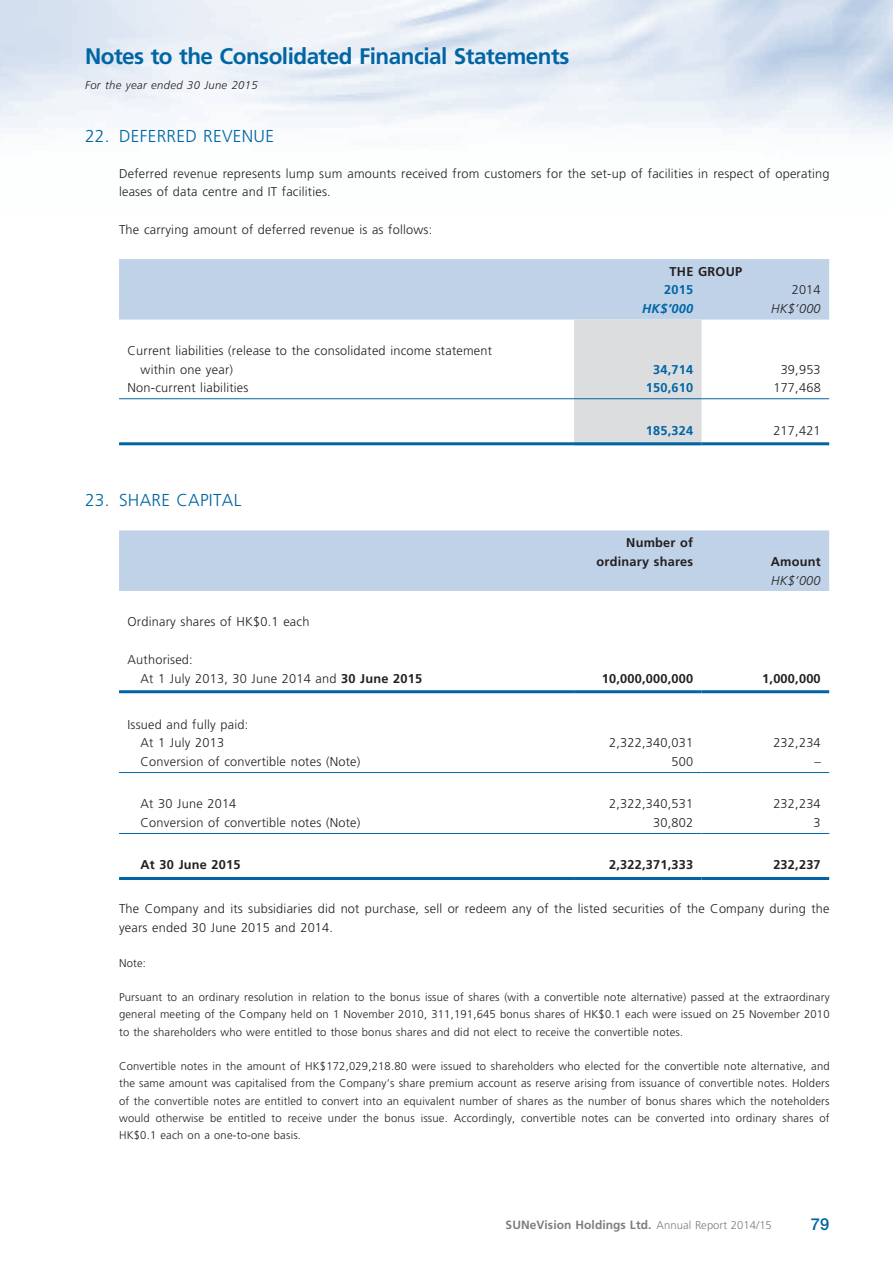
<style>
.page{position:relative;width:893px;height:1263px;background:#fff}
.page>*{position:absolute;margin:0;border:0;box-sizing:border-box;transform-origin:0 0}
.t1{font:700 22.5px "Frutiger LT Std";letter-spacing:-.025em;color:#0065a4}
.t2{font:300 17.25px "Frutiger LT Std";letter-spacing:.015em;color:#0065a4}
.t3{font:500 16.5px "Helvetica Neue LT Std";color:#0065a4}
.t4{font:300 12.75px/18.8px "Frutiger LT Std";letter-spacing:.015em;color:#231f20}
.t5{font:700 12.75px/18.8px "Frutiger LT Std";letter-spacing:.015em;color:#231f20}
.t6{font:italic 300 12.75px/18.8px "Frutiger LT Std";letter-spacing:.015em;color:#231f20}
.t7{font:700 12.75px "Frutiger LT Std";letter-spacing:.015em;color:#0065a4}
.t8{font:italic 700 12.75px "Frutiger LT Std";color:#0065a4}
.t9{font:700 12px "Frutiger LT Std";letter-spacing:.005em;color:#7c7e81}
.t10{font:300 11.25px/17.2px "Frutiger LT Std";letter-spacing:.015em;color:#231f20;text-align:justify}
.t11{font:italic 300 11.25px "Frutiger LT Std";letter-spacing:.03em;color:#231f20}
.s1{color:#0065a4}
.s2{font-weight:700}
.s3{font-weight:700;font-style:normal}
.s4{font-weight:300;font-size:11.25px}
</style>
<div class="page">
<svg style="left:119px;top:259px;width:710px;height:183px"></svg>
<hr style="left:119px;top:398px;width:455px;height:1px;background:#0065a4">
<hr style="left:574px;top:398px;width:128px;height:1px;background:#0065a4">
<hr style="left:702px;top:398px;width:127px;height:1px;background:#0065a4">
<hr style="left:119px;top:442px;width:455px;height:3px;background:#0065a4">
<hr style="left:574px;top:442px;width:128px;height:3px;background:#0065a4">
<hr style="left:702px;top:442px;width:127px;height:3px;background:#0065a4">
<div style="left:119px;top:530px;width:710px;height:61px;background:#c0d2e8"></div>
<hr style="left:119px;top:690px;width:455px;height:3px;background:#0065a4">
<hr style="left:574px;top:690px;width:128px;height:3px;background:#0065a4">
<hr style="left:702px;top:690px;width:127px;height:3px;background:#0065a4">
<hr style="left:119px;top:772px;width:455px;height:1px;background:#0065a4">
<hr style="left:574px;top:772px;width:128px;height:1px;background:#0065a4">
<hr style="left:702px;top:772px;width:127px;height:1px;background:#0065a4">
<hr style="left:119px;top:833px;width:455px;height:1px;background:#0065a4">
<hr style="left:574px;top:833px;width:128px;height:1px;background:#0065a4">
<hr style="left:702px;top:833px;width:127px;height:1px;background:#0065a4">
<hr style="left:119px;top:877px;width:455px;height:3px;background:#0065a4">
<hr style="left:574px;top:877px;width:128px;height:3px;background:#0065a4">
<hr style="left:702px;top:877px;width:127px;height:3px;background:#0065a4">
<h1 class="t1" style="left:85px;top:43px;width:486px">Notes to the Consolidated Financial Statements</h1>
<p class="t11" style="left:85px;top:79px;width:174px">For the year ended 30 June 2015</p>
<p class="t2" style="left:85px;top:126px;width:190px">22. DEFERRED REVENUE</p>
<p class="t4" style="left:119px;top:164px;width:712px">Deferred revenue represents lump sum amounts received from customers for the set-up of facilities in respect of operating leases of data centre and IT facilities.</p>
<p class="t4" style="left:119px;top:220px;width:315px">The carrying amount of deferred revenue is as follows:</p>
<p class="t5" style="left:664px;top:262px;width:80px;text-indent:5px">THE GROUP<br><span class="s1">2015</span></p>
<p class="t4" style="left:792px;top:281px;width:31px">2014</p>
<p class="t4" style="left:141px;top:341px;width:353px;text-indent:-13px">Current liabilities (release to the consolidated income statement within one year)</p>
<p class="t8" style="left:642px;top:301px;width:52px">HK$’000</p>
<p class="t6" style="left:771px;top:300px;width:51px">HK$’000</p>
<p class="t7" style="left:653px;top:362px;width:42px">34,714</p>
<p class="t4" style="left:781px;top:360px;width:42px">39,953</p>
<p class="t4" style="left:128px;top:379px;width:122px">Non-current liabilities</p>
<p class="t7" style="left:646px;top:380px;width:49px">150,610</p>
<p class="t4" style="left:773px;top:379px;width:49px">177,468</p>
<p class="t7" style="left:646px;top:423px;width:49px">185,324</p>
<p class="t4" style="left:773px;top:421px;width:49px">217,421</p>
<p class="t2" style="left:85px;top:490px;width:158px">23. SHARE CAPITAL</p>
<p class="t4" style="left:128px;top:613px;width:183px">Ordinary shares of HK$0.1 each</p>
<p class="t4" style="left:141px;top:650px;width:283px;text-indent:-13px">Authorised:<br>At 1 July 2013, 30 June 2014 and <span class="s2">30 June 2015</span></p>
<p class="t4" style="left:141px;top:715px;width:109px;text-indent:-13px">Issued and fully paid:<br>At 1 July 2013</p>
<p class="t5" style="left:597px;top:533px;width:98px;text-align:right">Number of ordinary shares</p>
<p class="t6" style="left:771px;top:552px;width:51px"><span class="s3">Amount<br></span>HK$’000</p>
<p class="t5" style="left:602px;top:669px;width:93px">10,000,000,000</p>
<p class="t5" style="left:762px;top:669px;width:60px">1,000,000</p>
<p class="t4" style="left:609px;top:734px;width:86px">2,322,340,031</p>
<p class="t4" style="left:773px;top:734px;width:49px">232,234</p>
<p class="t4" style="left:141px;top:753px;width:221px">Conversion of convertible notes (Note)</p>
<p class="t4" style="left:671px;top:753px;width:23px">500</p>
<p class="t4" style="left:814px;top:753px;width:8px">–</p>
<p class="t4" style="left:141px;top:795px;width:97px">At 30 June 2014</p>
<p class="t4" style="left:609px;top:795px;width:86px">2,322,340,531</p>
<p class="t4" style="left:773px;top:795px;width:49px">232,234</p>
<p class="t4" style="left:141px;top:813px;width:221px">Conversion of convertible notes (Note)</p>
<p class="t4" style="left:653px;top:813px;width:42px">30,802</p>
<p class="t4" style="left:814px;top:813px;width:9px">3</p>
<p class="t5" style="left:141px;top:855px;width:102px">At 30 June 2015</p>
<p class="t5" style="left:609px;top:855px;width:86px">2,322,371,333</p>
<p class="t5" style="left:773px;top:855px;width:49px">232,237</p>
<p class="t4" style="left:119px;top:900px;width:712px">The Company and its subsidiaries did not purchase, sell or redeem any of the listed securities of the Company during the years ended 30 June 2015 and 2014.</p>
<p class="t10" style="left:119px;top:954px;width:29px">Note:</p>
<p class="t10" style="left:119px;top:989px;width:712px">Pursuant to an ordinary resolution in relation to the bonus issue of shares (with a convertible note alternative) passed at the extraordinary general meeting of the Company held on 1 November 2010, 311,191,645 bonus shares of HK$0.1 each were issued on 25 November 2010 to the shareholders who were entitled to those bonus shares and did not elect to receive the convertible notes.</p>
<p class="t10" style="left:119px;top:1058px;width:712px">Convertible notes in the amount of HK$172,029,218.80 were issued to shareholders who elected for the convertible note alternative, and the same amount was capitalised from the Company’s share premium account as reserve arising from issuance of convertible notes. Holders of the convertible notes are entitled to convert into an equivalent number of shares as the number of bonus shares which the noteholders would otherwise be entitled to receive under the bonus issue. Accordingly, convertible notes can be converted into ordinary shares of HK$0.1 each on a one-to-one basis.</p>
<p class="t9" style="left:506px;top:1217px;width:268px">SUNeVision Holdings Ltd. <span class="s4">Annual Report 2014/15</span></p>
<p class="t3" style="left:811px;top:1214px;width:20px">79</p>
</div>
